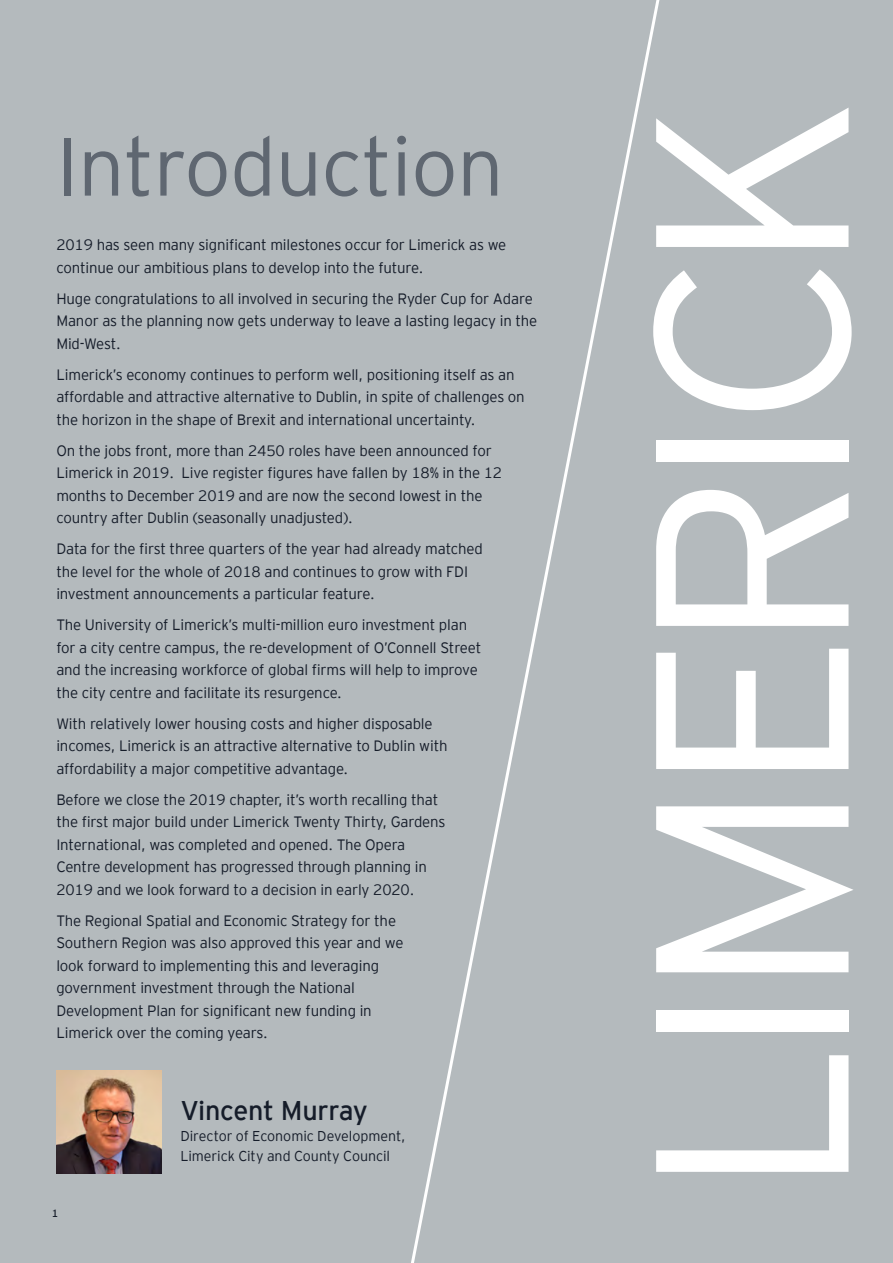
<style>
.page{position:relative;width:893px;height:1263px;background:#b4babd}
.page>*{position:absolute;margin:0;border:0;box-sizing:border-box;transform-origin:0 0}
.t1{font:300 274.65px "EY Interstate";letter-spacing:-.055em;color:#fff}
.t2{font:300 82.5px "EY Interstate";letter-spacing:-.01em;color:#5f6771}
.t3{font:27px "EY Interstate";letter-spacing:-.01em;color:#151c29}
.t4{font:300 15px/22.5px "EY Interstate";letter-spacing:-.01em;color:#151c29}
.t5{font:300 14.25px/20.2px "EY Interstate";letter-spacing:-.005em;color:#151c29}
.t6{font:10.5px "EY Interstate";color:#151c29}
</style>
<div class="page">
<svg style="left:411px;top:0;width:249px;height:1263px"></svg>
<img style="left:56px;top:1070px;width:105px;height:104px">
<h2 class="t2" style="left:56px;top:108px;width:449px">Introduction</h2>
<p class="t4" style="left:56px;top:233px;width:451px">2019 has seen many significant milestones occur for Limerick as we continue our ambitious plans to develop into the future.</p>
<p class="t4" style="left:56px;top:286px;width:482px">Huge congratulations to all involved in securing the Ryder Cup for Adare<br>Manor as the planning now gets underway to leave a lasting legacy in the<br>Mid-West.</p>
<p class="t4" style="left:56px;top:362px;width:470px">Limerick’s economy continues to perform well, positioning itself as an affordable and attractive alternative to Dublin, in spite of challenges on the horizon in the shape of Brexit and international uncertainty.</p>
<p class="t4" style="left:56px;top:438px;width:447px">On the jobs front, more than 2450 roles have been announced for Limerick in 2019. Live register figures have fallen by 18% in the 12 months to December 2019 and are now the second lowest in the country after Dublin (seasonally unadjusted).</p>
<p class="t4" style="left:56px;top:537px;width:428px">Data for the first three quarters of the year had already matched the level for the whole of 2018 and continues to grow with FDI investment announcements a particular feature.</p>
<p class="t4" style="left:56px;top:613px;width:426px">The University of Limerick’s multi-million euro investment plan for a city centre campus, the re-development of O’Connell Street and the increasing workforce of global firms will help to improve the city centre and facilitate its resurgence.</p>
<p class="t4" style="left:56px;top:711px;width:393px">With relatively lower housing costs and higher disposable incomes, Limerick is an attractive alternative to Dublin with affordability a major competitive advantage.</p>
<p class="t4" style="left:56px;top:787px;width:391px">Before we close the 2019 chapter, it’s worth recalling that the first major build under Limerick Twenty Thirty, Gardens International, was completed and opened. The Opera Centre development has progressed through planning in 2019 and we look forward to a decision in early 2020.</p>
<p class="t4" style="left:56px;top:908px;width:349px">The Regional Spatial and Economic Strategy for the Southern Region was also approved this year and we look forward to implementing this and leveraging government investment through the National Development Plan for significant new funding in Limerick over the coming years.</p>
<p class="t6" style="left:52px;top:1206px;width:8px">1</p>
<h3 class="t3" style="left:180px;top:1092px;width:189px">Vincent Murray</h3>
<p class="t5" style="left:180px;top:1125px;width:227px">Director of Economic Development,<br>Limerick City and County Council</p>
<h1 class="t1" style="left:556px;top:1197px;width:1103px;rotate:-90deg">LIMERICK</h1>
</div>
